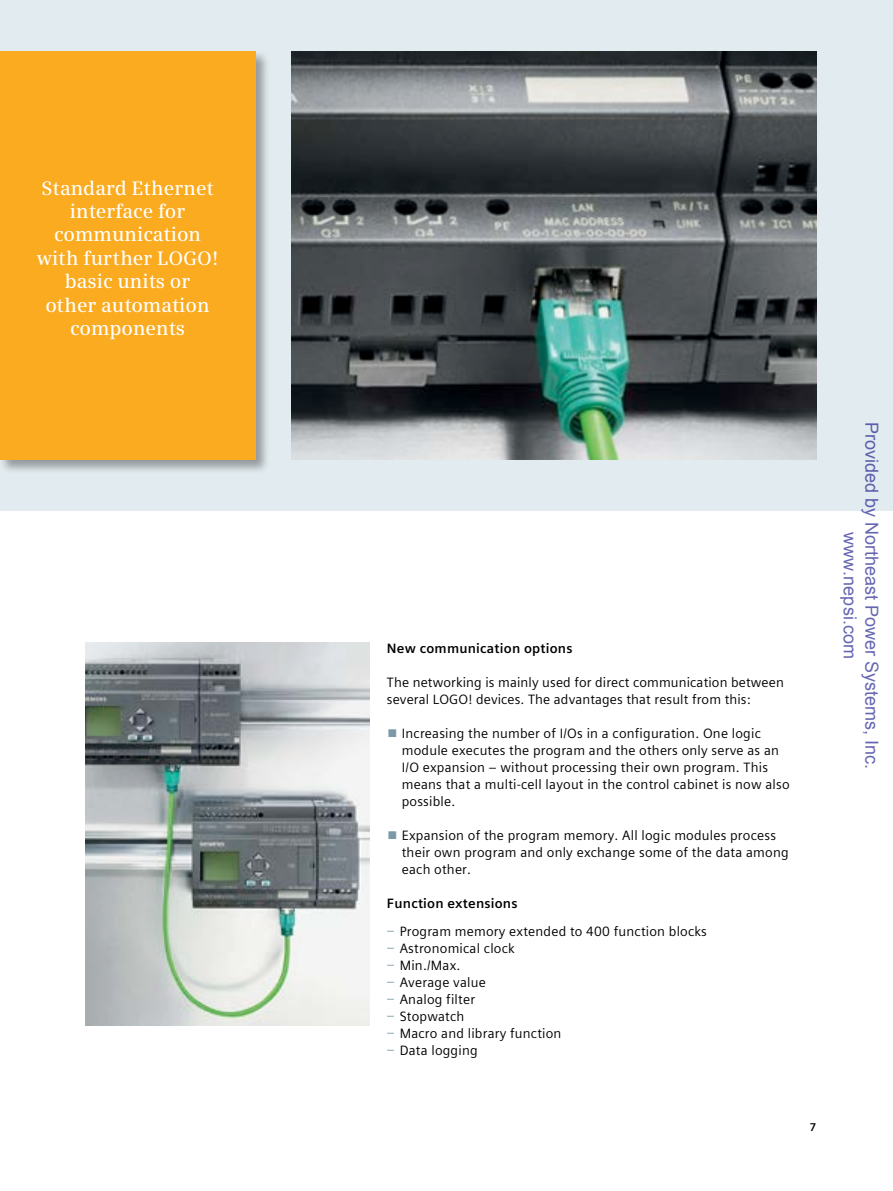
<style>
.page{position:relative;width:893px;height:1191px;background:#fff}
.page>*{position:absolute;margin:0;border:0;box-sizing:border-box;transform-origin:0 0}
.t1{font:600 19.5px/23.4px "Siemens Serif";color:#fff;text-align:center}
.t2{font:18px/21.6px "Arial";color:rgb(0 0 128/.6);text-align:center}
.t3{font:13.5px/17px "Siemens Sans Global";letter-spacing:.015em;color:#000}
.t4{font:700 13.5px "Siemens Sans Global";letter-spacing:.015em;color:#000}
.t5{font:700 11.25px "Siemens Sans Global";color:#000}
.s1{color:#7b99a9}
</style>
<div class="page">
<div style="left:0;top:0;width:893px;height:510px;background:#e2ebef"></div>
<img style="left:291px;top:51px;width:525px;height:408px">
<img style="left:85px;top:642px;width:285px;height:383px">
<div style="left:0;top:49px;width:270px;height:425px;background:#000;opacity:.35"></div>
<div style="left:0;top:51px;width:255px;height:408px;background:#fbab1f"></div>
<h1 class="t1" style="left:37px;top:176px;width:183px">Standard Ethernet interface for communication with further LOGO! basic units or<br>other automation components</h1>
<p class="t4" style="left:387px;top:637px;width:187px">New communication options</p>
<p class="t3" style="left:387px;top:673px;width:398px">The networking is mainly used for direct communication between several LOGO! devices. The advantages that result from this:</p>
<p class="t3" style="left:402px;top:724px;width:389px;text-indent:-15px"><span class="s1">■</span> Increasing the number of I/Os in a configuration. One logic module executes the program and the others only serve as an I/O expansion – without processing their own program. This means that a multi-cell layout in the control cabinet is now also possible.</p>
<p class="t3" style="left:402px;top:826px;width:388px;text-indent:-15px"><span class="s1">■</span> Expansion of the program memory. All logic modules process their own program and only exchange some of the data among each other.</p>
<p class="t4" style="left:387px;top:892px;width:132px">Function extensions</p>
<p class="t3" style="left:387px;top:922px;width:322px"><span class="s1">–</span> Program memory extended to 400 function blocks</p>
<p class="t3" style="left:387px;top:939px;width:129px"><span class="s1">–</span> Astronomical clock</p>
<p class="t3" style="left:387px;top:956px;width:75px"><span class="s1">–</span> Min./Max.</p>
<p class="t3" style="left:387px;top:973px;width:100px"><span class="s1">–</span> Average value</p>
<p class="t3" style="left:387px;top:990px;width:90px"><span class="s1">–</span> Analog filter</p>
<p class="t3" style="left:387px;top:1007px;width:79px"><span class="s1">–</span> Stopwatch</p>
<p class="t3" style="left:387px;top:1024px;width:176px"><span class="s1">–</span> Macro and library function</p>
<p class="t3" style="left:387px;top:1041px;width:92px"><span class="s1">–</span> Data logging</p>
<h2 class="t2" style="left:882px;top:422px;width:349px;rotate:90deg">Provided by Northeast Power Systems, Inc. www.nepsi.com</h2>
<p class="t5" style="left:810px;top:1118px;width:8px">7</p>
</div>
